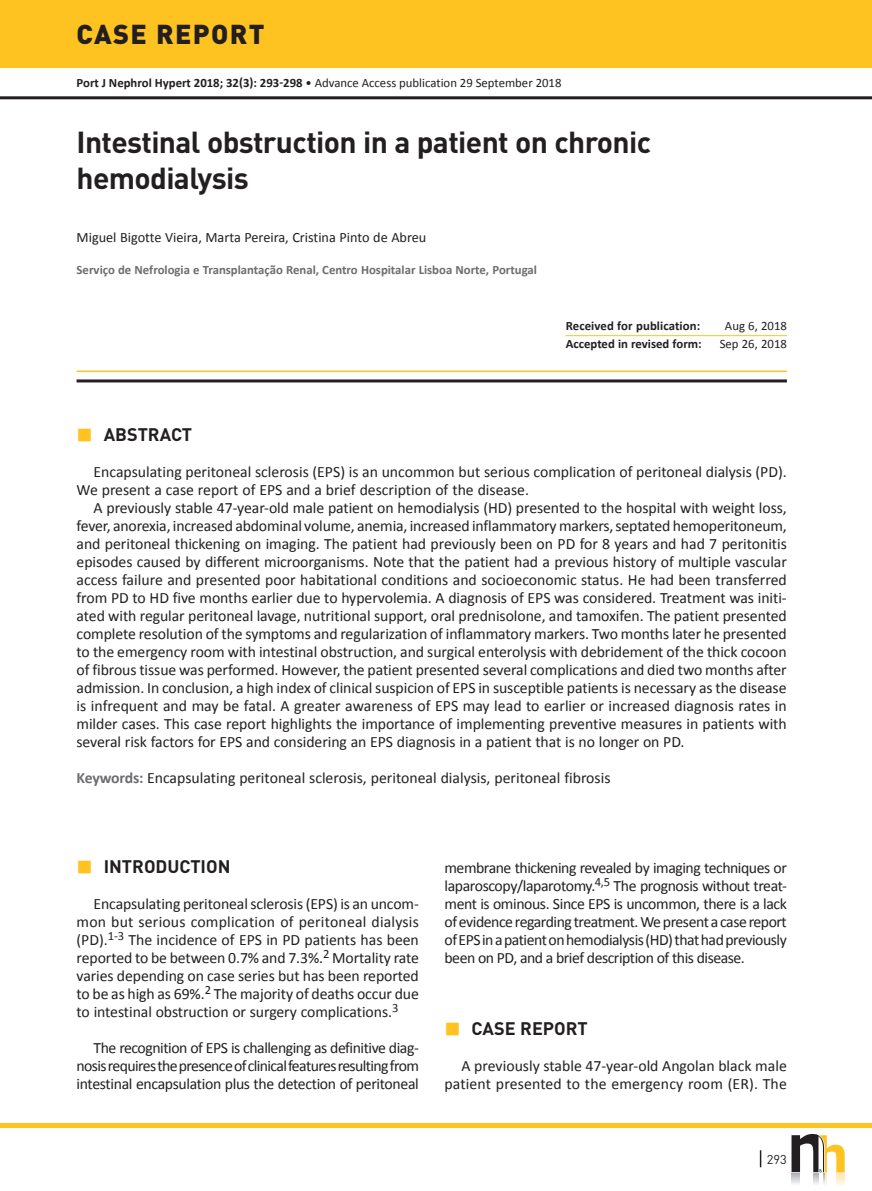
<style>
.page{position:relative;width:872px;height:1191px;background:#fff}
.page>*{position:absolute;margin:0;border:0;box-sizing:border-box;transform-origin:0 0}
.t1{font:700 30px/36px "DIN";letter-spacing:-.02em;color:#231f20}
.t2{font:900 27px "DIN";letter-spacing:.05em;color:#231f20}
.t3{font:700 18px "DIN";color:#231f20}
.t4{font:15.75px/18px "Calibri";color:#231f20;text-align:justify}
.t5{font:14.25px "Calibri";color:#231f20}
.t6{font:12.75px "Calibri";color:#231f20}
.t7{font:700 12.75px "Calibri";color:#6c6d70}
.t8{font:700 12.75px "Calibri";color:#231f20}
.t9{font:12.75px "DIN";color:#231f20}
.s1{font-weight:700}
.s2{font-weight:700;color:#6c6d70}
</style>
<div class="page">
<hr style="left:0;top:96px;width:872px;height:3px;background:#231f20">
<hr style="left:0;top:1123px;width:872px;height:4px;background:#fec221">
<div style="left:0;top:0;width:872px;height:68px;background:#fec221"></div>
<svg style="left:791px;top:1134px;width:53px;height:51px"></svg>
<svg style="left:760px;top:1150px;width:1px;height:17px"></svg>
<hr style="left:77px;top:370px;width:710px;height:2px;background:#fec221">
<hr style="left:77px;top:379px;width:710px;height:3px;background:#231f20">
<hr style="left:566px;top:335px;width:221px;height:1px;background:#fec221">
<h2 class="t2" style="left:77px;top:16px;width:189px">CASE REPORT</h2>
<p class="t6" style="left:77px;top:75px;width:486px"><span class="s1">Port J Nephrol Hypert 2018; 32(3): 293-298</span> • Advance Access publication 29 September 2018</p>
<h1 class="t1" style="left:77px;top:123px;width:576px">Intestinal obstruction in a patient on chronic hemodialysis</h1>
<p class="t5" style="left:77px;top:229px;width:351px">Miguel Bigotte Vieira, Marta Pereira, Cristina Pinto de Abreu</p>
<p class="t7" style="left:77px;top:262px;width:462px">Serviço de Nefrologia e Transplantação Renal, Centro Hospitalar Lisboa Norte, Portugal</p>
<p class="t8" style="left:566px;top:318px;width:136px">Received for publication:</p>
<p class="t6" style="left:725px;top:318px;width:63px">Aug 6, 2018</p>
<p class="t8" style="left:566px;top:336px;width:137px">Accepted in revised form:</p>
<p class="t6" style="left:719px;top:336px;width:69px">Sep 26, 2018</p>
<p class="t3" style="left:104px;top:423px;width:90px">ABSTRACT</p>
<p class="t4" style="left:77px;top:462px;width:712px;text-indent:17px">Encapsulating peritoneal sclerosis (EPS) is an uncommon but serious complication of peritoneal dialysis (PD).<br>We present a case report of EPS and a brief description of the disease.</p>
<p class="t4" style="left:77px;top:498px;width:712px;text-indent:17px">A previously stable 47-‑year-‑old male patient on hemodialysis (HD) presented to the hospital with weight loss, fever, anorexia, increased abdominal volume, anemia, increased inflammatory markers, septated hemoperitoneum, and peritoneal thickening on imaging. The patient had previously been on PD for 8 years and had 7 peritonitis episodes caused by different microorganisms. Note that the patient had a previous history of multiple vascular access failure and presented poor habitational conditions and socioeconomic status. He had been transferred from PD to HD five months earlier due to hypervolemia. A diagnosis of EPS was considered. Treatment was initi&shy;ated with regular peritoneal lavage, nutritional support, oral prednisolone, and tamoxifen. The patient presented complete resolution of the symptoms and regularization of inflammatory markers. Two months later he presented to the emergency room with intestinal obstruction, and surgical enterolysis with debridement of the thick cocoon of fibrous tissue was performed. However, the patient presented several complications and died two months after admission. In conclusion, a high index of clinical suspicion of EPS in susceptible patients is necessary as the disease is infrequent and may be fatal. A greater awareness of EPS may lead to earlier or increased diagnosis rates in milder cases. This case report highlights the importance of implementing preventive measures in patients with several risk factors for EPS and considering an EPS diagnosis in a patient that is no longer on PD.</p>
<p class="t4" style="left:77px;top:768px;width:535px"><span class="s2">Keywords:</span> Encapsulating peritoneal sclerosis, peritoneal dialysis, peritoneal fibrosis</p>
<p class="t3" style="left:104px;top:855px;width:128px">INTRODUCTION</p>
<p class="t4" style="left:77px;top:894px;width:344px;text-indent:17px">Encapsulating peritoneal sclerosis (EPS) is an uncom&shy;mon but serious complication of peritoneal dialysis (PD).<sup>1-3</sup> The incidence of EPS in PD patients has been reported to be between 0.7% and 7.3%.<sup>2</sup> Mortality rate varies depending on case series but has been reported to be as high as 69%.<sup>2</sup> The majority of deaths occur due to intestinal obstruction or surgery complications.<sup>3</sup></p>
<p class="t4" style="left:77px;top:1038px;width:344px;text-indent:17px">The recognition of EPS is challenging as definitive diag&shy;nosis requires the presence of clinical features resulting from intestinal encapsulation plus the detection of peritoneal</p>
<p class="t4" style="left:444px;top:858px;width:344px">membrane thickening revealed by imaging techniques or laparoscopy/laparotomy.<sup>4,5</sup> The prognosis without treat&shy;ment is ominous. Since EPS is uncommon, there is a lack of evidence regarding treatment. We present a case report of EPS in a patient on hemodialysis (HD) that had previously been on PD, and a brief description of this disease.</p>
<p class="t3" style="left:471px;top:1017px;width:118px">CASE REPORT</p>
<p class="t4" style="left:444px;top:1056px;width:344px;text-align:right">A previously stable 47-‑year-‑old Angolan black male patient presented to the emergency room (ER). The</p>
<p class="t9" style="left:767px;top:1151px;width:21px">293</p>
</div>
